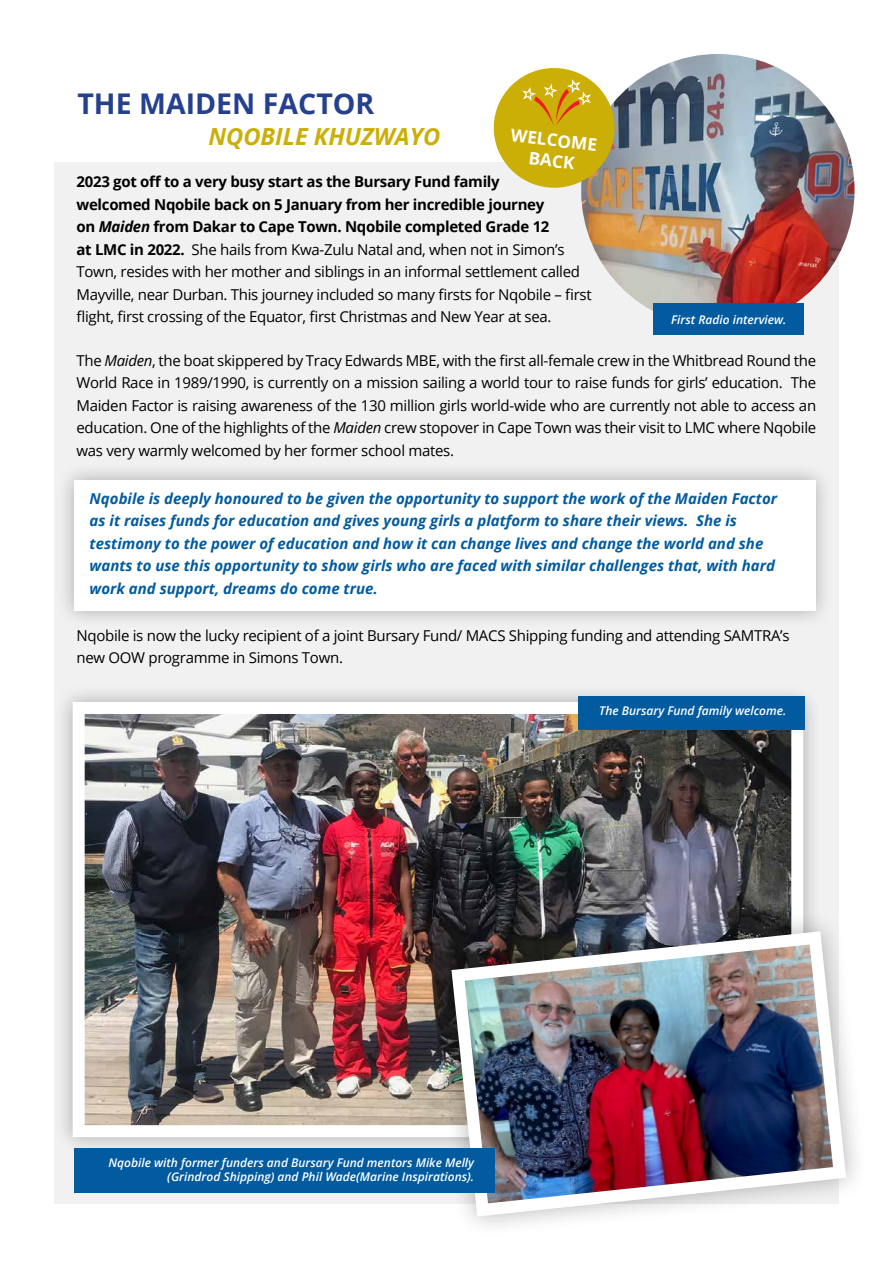
<style>
.page{position:relative;width:893px;height:1263px;background:#fff}
.page>*{position:absolute;margin:0;border:0;box-sizing:border-box;transform-origin:0 0}
.t1{font:700 28.5px "Open Sans";color:#25408f}
.t2{font:italic 700 23.55px "Open Sans";color:#cbae06}
.t3{font:700 17.25px/20.7px "Open Sans";color:#fff;text-align:center}
.t4{font:15px/22.5px "Open Sans";letter-spacing:-.02em;color:#000}
.t5{font:italic 700 15px/22.5px "Open Sans";color:#025b9e}
.t6{font:italic 600 12px/13.5px "Open Sans";color:#fff;text-align:right}
.s1{font-weight:700}
.s2{font-weight:700;font-style:italic}
.s3{font-style:italic}
</style>
<div class="page">
<div style="left:54px;top:162px;width:785px;height:1041px;background:#f1f1f2"></div>
<img style="left:581px;top:54px;width:274px;height:273px;border-radius:137px">
<div style="left:653px;top:303px;width:151px;height:31px;background:#025b9e"></div>
<svg style="left:493px;top:68px;width:125px;height:123px"></svg>
<div style="left:55px;top:462px;width:779px;height:167px;background:#000;opacity:.3"></div>
<div style="left:74px;top:480px;width:741px;height:131px;background:#fff"></div>
<div style="left:54px;top:683px;width:768px;height:473px;background:#000;opacity:.3"></div>
<img style="left:86px;top:715px;width:704px;height:409px">
<div style="left:73px;top:702px;width:730px;height:435px;border:12px solid #fff"></div>
<div style="left:430px;top:909px;width:438px;height:330px;background:#000;opacity:.3"></div>
<img style="left:445px;top:925px;width:408px;height:298px">
<div style="left:578px;top:696px;width:227px;height:33px;background:#025b9e"></div>
<div style="left:74px;top:1148px;width:421px;height:45px;background:#025b9e"></div>
<h1 class="t1" style="left:77px;top:84px;width:299px">THE MAIDEN FACTOR</h1>
<h2 class="t2" style="left:208px;top:120px;width:233px">NQOBILE KHUZWAYO</h2>
<p class="t3" style="left:512px;top:124px;width:88px;rotate:7deg">WELCOME<br>BACK</p>
<p class="t4" style="left:77px;top:170px;width:517px"><span class="s1">2023 got off to a very busy start as the Bursary Fund family<br>welcomed Nqobile back on 5 January from her incredible journey<br>on</span> <span class="s2">Maiden</span> <span class="s1">from Dakar to Cape Town. Nqobile completed Grade 12<br>at LMC in 2022.</span> She hails from Kwa-Zulu Natal and, when not in Simon’s Town, resides with her mother and siblings in an informal settlement called Mayville, near Durban. This journey included so many firsts for Nqobile – first flight, first crossing of the Equator, first Christmas and New Year at sea.</p>
<p class="t6" style="left:671px;top:312px;width:117px">First Radio interview.</p>
<p class="t4" style="left:77px;top:349px;width:741px;text-align:justify">The <span class="s3">Maiden</span>, the boat skippered by Tracy Edwards MBE, with the first all-female crew in the Whitbread Round the World Race in 1989/1990, is currently on a mission sailing a world tour to raise funds for girls’ education. The Maiden Factor is raising awareness of the 130 million girls world-wide who are currently not able to access an education. One of the highlights of the <span class="s3">Maiden</span> crew stopover in Cape Town was their visit to LMC where Nqobile was very warmly welcomed by her former school mates.</p>
<p class="t5" style="left:90px;top:487px;width:689px">Nqobile is deeply honoured to be given the opportunity to support the work of the Maiden Factor as it raises funds for education and gives young girls a platform to share their views. She is testimony to the power of education and how it can change lives and change the world and she wants to use this opportunity to show girls who are faced with similar challenges that, with hard work and support, dreams do come true.</p>
<p class="t4" style="left:77px;top:624px;width:715px">Nqobile is now the lucky recipient of a joint Bursary Fund/ MACS Shipping funding and attending SAMTRA’s new OOW programme in Simons Town.</p>
<p class="t6" style="left:599px;top:704px;width:189px">The Bursary Fund family welcome.</p>
<p class="t6" style="left:108px;top:1156px;width:367px">Nqobile with former funders and Bursary Fund mentors Mike Melly (Grindrod Shipping) and Phil Wade(Marine Inspirations).</p>
</div>
